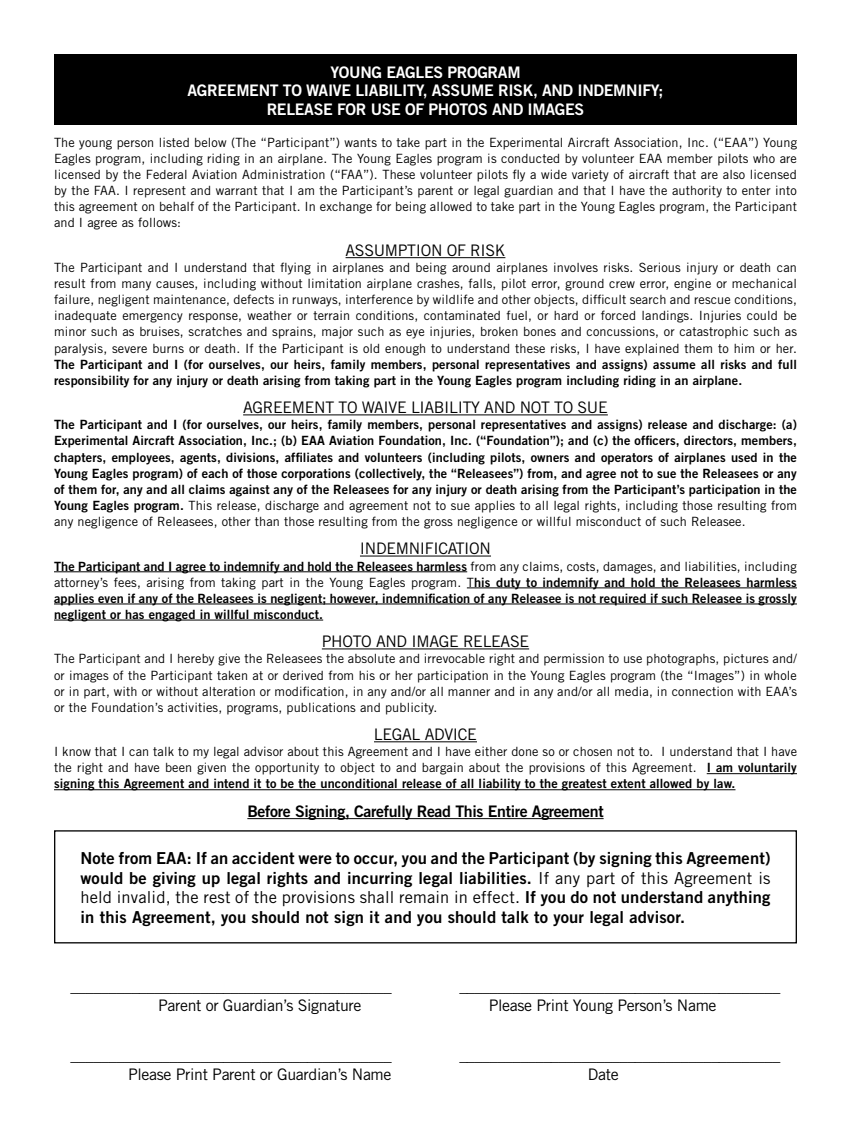
<style>
.page{position:relative;width:851px;height:1134px;background:#fff}
.page>*{position:absolute;margin:0;border:0;box-sizing:border-box;transform-origin:0 0}
.t1{font:16.5px/19.5px "Trade Gothic Bold Two";letter-spacing:.01em;color:#000}
.t2{font:16.5px "Trade Gothic";letter-spacing:.01em;color:#000}
.t3{font:15.9px "Trade Gothic";letter-spacing:-.02em;color:#000}
.t4{font:15.9px/18.8px "Trade Gothic Bold Two";letter-spacing:-.02em;color:#fff;text-align:center}
.t5{font:15.9px "Trade Gothic Bold Two";letter-spacing:-.02em;color:#000}
.t6{font:12.75px/16px "Trade Gothic";letter-spacing:.01em;color:#000;text-align:justify}
.t7{font:12.75px/16px "Trade Gothic Bold Two";letter-spacing:.01em;color:#000}
.s1{font-family:"Trade Gothic Bold Two"}
.s2{font-family:"Trade Gothic"}
</style>
<div class="page">
<div style="left:54px;top:54px;width:742px;height:71px;background:#000"></div>
<hr style="left:345px;top:257px;width:160px;height:1px;background:#000">
<hr style="left:243px;top:415px;width:365px;height:1px;background:#000">
<hr style="left:360px;top:556px;width:131px;height:1px;background:#000">
<hr style="left:54px;top:571px;width:413px;height:1px;background:#000">
<hr style="left:467px;top:588px;width:330px;height:1px;background:#000">
<hr style="left:54px;top:604px;width:742px;height:1px;background:#000">
<hr style="left:54px;top:620px;width:269px;height:1px;background:#000">
<hr style="left:322px;top:649px;width:207px;height:1px;background:#000">
<hr style="left:374px;top:741px;width:103px;height:1px;background:#000">
<hr style="left:706px;top:773px;width:90px;height:1px;background:#000">
<hr style="left:54px;top:789px;width:681px;height:1px;background:#000">
<hr style="left:247px;top:818px;width:356px;height:1px;background:#000">
<div style="left:54px;top:830px;width:743px;height:113px;border:1px solid #000"></div>
<p class="t4" style="left:187px;top:62px;width:477px">YOUNG EAGLES PROGRAM<br>AGREEMENT TO WAIVE LIABILITY, ASSUME RISK, AND INDEMNIFY;<br>RELEASE FOR USE OF PHOTOS AND IMAGES</p>
<p class="t6" style="left:54px;top:134px;width:744px">The young person listed below (The “Participant”) wants to take part in the Experimental Aircraft Association, Inc. (“EAA”) Young Eagles program, including riding in an airplane. The Young Eagles program is conducted by volunteer EAA member pilots who are licensed by the Federal Aviation Administration (“FAA”). These volunteer pilots fly a wide variety of aircraft that are also licensed by the FAA. I represent and warrant that I am the Participant’s parent or legal guardian and that I have the authority to enter into this agreement on behalf of the Participant. In exchange for being allowed to take part in the Young Eagles program, the Participant and I agree as follows:</p>
<p class="t3" style="left:345px;top:241px;width:62px">Assumptio</p>
<p class="t3" style="left:431px;top:241px;width:76px">n of Risk</p>
<p class="t6" style="left:54px;top:259px;width:744px">The Participant and I understand that flying in airplanes and being around airplanes involves risks. Serious injury or death can result from many causes, including without limitation airplane crashes, falls, pilot error, ground crew error, engine or mechanical failure, negligent maintenance, defects in runways, interference by wildlife and other objects, difficult search and rescue conditions, inadequate emergency response, weather or terrain conditions, contaminated fuel, or hard or forced landings. Injuries could be minor such as bruises, scratches and sprains, major such as eye injuries, broken bones and concussions, or catastrophic such as paralysis, severe burns or death. If the Participant is old enough to understand these risks, I have explained them to him or her.</p>
<p class="t7" style="left:54px;top:356px;width:744px">The Participant and I (for ourselves, our heirs, family members, personal representatives and assigns) assume all risks and full responsibility for any injury or death arising from taking part in the Young Eagles program including riding in an airplane.</p>
<p class="t3" style="left:243px;top:398px;width:30px">Agree</p>
<p class="t3" style="left:292px;top:398px;width:160px">ment to Waive Liability</p>
<p class="t3" style="left:484px;top:398px;width:46px">and Not</p>
<p class="t3" style="left:554px;top:398px;width:53px">to Sue</p>
<p class="t7" style="left:54px;top:417px;width:744px;text-align:justify">The Participant and I (for ourselves, our heirs, family members, personal representatives and assigns) release and discharge: (a)<br>Experimental Aircraft Association, Inc.; (b) EAA Aviation Foundation, Inc. (“Foundation”); and (c) the officers, directors, members, chapters, employees, agents, divisions, affiliates and volunteers (including pilots, owners and operators of airplanes used in the Young Eagles program) of each of those corporations (collectively, the “Releasees”) from, and agree not to sue the Releasees or any of them for, any and all claims against any of the Releasees for any injury or death arising from the Participant’s participation in the</p>
<p class="t6" style="left:54px;top:497px;width:744px"><span class="s1">Young Eagles program.</span> This release, discharge and agreement not to sue applies to all legal rights, including those resulting from any negligence of Releasees, other than those resulting from the gross negligence or willful misconduct of such Releasee.</p>
<p class="t3" style="left:360px;top:539px;width:69px">Indemnificatio</p>
<p class="t3" style="left:479px;top:539px;width:13px">n</p>
<p class="t7" style="left:54px;top:558px;width:744px">The Participant and I agree to indemnify and hold the Releasees harmless <span class="s2">from any claims, costs, damages, and liabilities, including</span></p>
<p class="t6" style="left:54px;top:574px;width:744px">attorney’s fees, arising from taking part in the Young Eagles program. T<span class="s1">his duty to indemnify and hold the Releasees harmless</span></p>
<p class="t7" style="left:54px;top:590px;width:744px">applies even if any of the Releasees is negligent; however, indemnification of any Releasee is not required if such Releasee is grossly negligent or has engaged in willful misconduct.</p>
<p class="t3" style="left:322px;top:632px;width:31px">Photo</p>
<p class="t3" style="left:376px;top:632px;width:107px">and Image Relea</p>
<p class="t3" style="left:510px;top:632px;width:18px">se</p>
<p class="t6" style="left:54px;top:651px;width:744px">The Participant and I hereby give the Releasees the absolute and irrevocable right and permission to use photographs, pictures and/ or images of the Participant taken at or derived from his or her participation in the Young Eagles program (the “Images”) in whole or in part, with or without alteration or modification, in any and/or all manner and in any and/or all media, in connection with EAA’s or the Foundation’s activities, programs, publications and publicity.</p>
<p class="t3" style="left:374px;top:725px;width:87px">Legal Advice</p>
<p class="t6" style="left:54px;top:744px;width:744px">I know that I can talk to my legal advisor about this Agreement and I have either done so or chosen not to. I understand that I have the right and have been given the opportunity to object to and bargain about the provisions of this Agreement. <span class="s1">I am voluntarily</span></p>
<p class="t7" style="left:54px;top:776px;width:683px">signing this Agreement and intend it to be the unconditional release of all liability to the greatest extent allowed by law.</p>
<p class="t5" style="left:247px;top:802px;width:358px">Before Signing, Carefully Read This Entire Agreement</p>
<p class="t1" style="left:80px;top:848px;width:691px">Note from EAA: If an accident were to occur, you and the Participant (by signing this Agreement) would be giving up legal rights and incurring legal liabilities. <span class="s2">If any part of this Agreement is</span></p>
<p class="t2" style="left:80px;top:887px;width:691px">held invalid, the rest of the provisions shall remain in effect. <span class="s1">If you do not understand anything</span></p>
<p class="t1" style="left:80px;top:907px;width:606px">in this Agreement, you should not sign it and you should talk to your legal advisor.</p>
<p class="t3" style="left:71px;top:977px;width:322px">__________________________________________</p>
<p class="t3" style="left:459px;top:977px;width:322px">__________________________________________</p>
<p class="t3" style="left:158px;top:996px;width:205px">Parent or Guardian’s Signature</p>
<p class="t3" style="left:488px;top:996px;width:229px">Please Print Young Person’s N ame</p>
<p class="t3" style="left:71px;top:1046px;width:322px">__________________________________________</p>
<p class="t3" style="left:459px;top:1046px;width:322px">__________________________________________</p>
<p class="t3" style="left:128px;top:1065px;width:265px">Please Print Parent or Guardian’s Name</p>
<p class="t3" style="left:588px;top:1065px;width:32px">Date</p>
</div>
